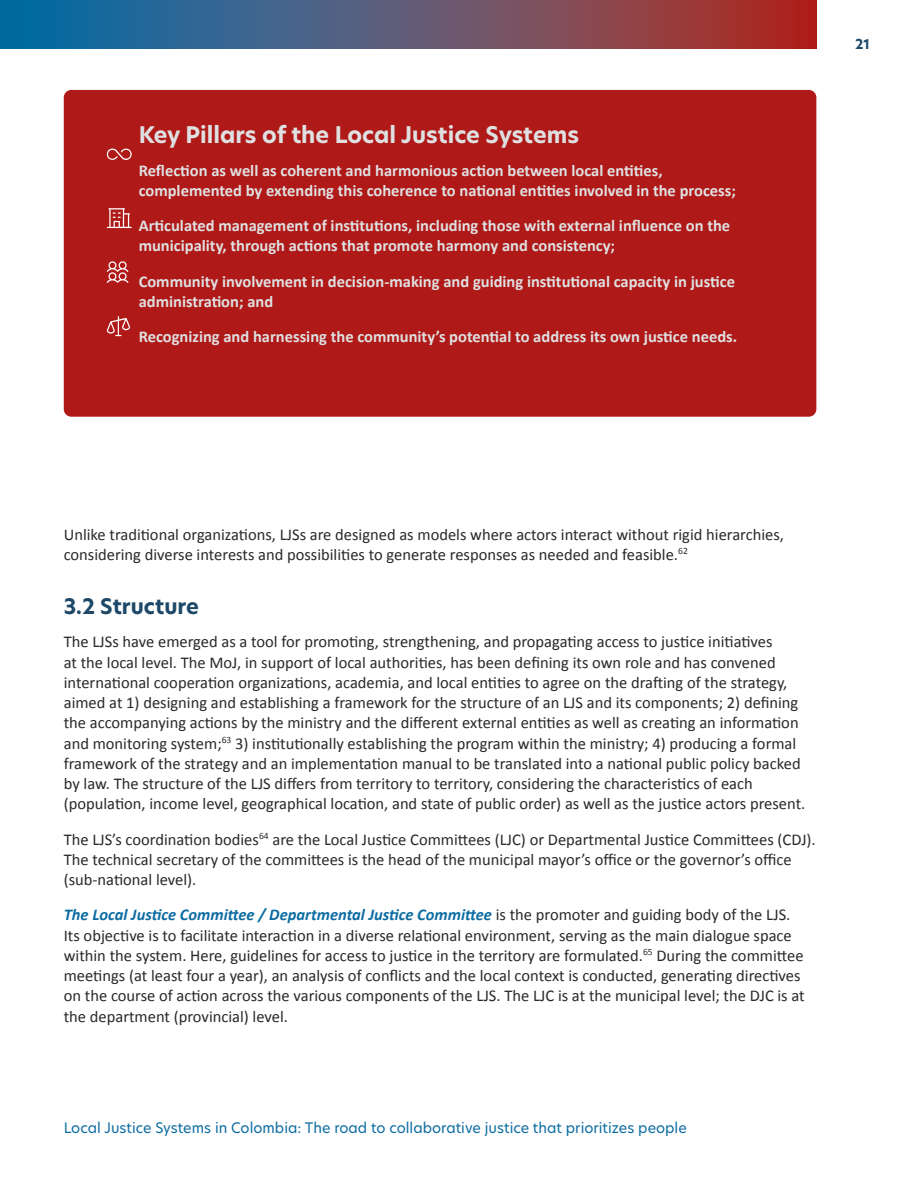
<style>
.page{position:relative;width:918px;height:1188px;background:#fff}
.page>*{position:absolute;margin:0;border:0;box-sizing:border-box;transform-origin:0 0}
.Box_Header{font:700 22.5px "New Hero";color:#dfe0e1}
.Chapter_Sub-headings{font:700 21px "New Hero";color:#1d4868}
.Body_Text{font:16.5px/20.2px "Calibri";color:#282929}
.Box_Paragraph{font:700 16.5px/20.2px "Calibri";color:#dfe0e1}
.t1{font:14.25px "New Hero";color:#0c6ca2}
.t2{font:700 13.5px "New Hero";color:#1d4868}
.s1{font-weight:700;font-style:italic;color:#0c6ca2}
</style>
<div class="page">
<svg style="left:0;top:0;width:816px;height:49px;background:#5d546d"></svg>
<div style="left:64px;top:90px;width:752px;height:327px;background:#af1917;border-radius:8px"></div>
<svg style="left:107px;top:208px;width:25px;height:20px"></svg>
<svg style="left:107px;top:149px;width:25px;height:11px"></svg>
<svg style="left:107px;top:316px;width:23px;height:20px"></svg>
<svg style="left:107px;top:261px;width:21px;height:22px"></svg>
<p class="Box_Header" style="left:139px;top:119px;width:442px">Key Pillars of the Local Justice Systems</p>
<p class="Box_Paragraph" style="left:139px;top:159px;width:599px">Reflection as well as coherent and harmonious action between local entities, complemented by extending this coherence to national entities involved in the process;</p>
<p class="Box_Paragraph" style="left:139px;top:215px;width:593px">Articulated management of institutions, including those with external influence on the municipality, through actions that promote harmony and consistency;</p>
<p class="Box_Paragraph" style="left:139px;top:270px;width:598px">Community involvement in decision-making and guiding institutional capacity in justice administration; and</p>
<p class="Box_Paragraph" style="left:139px;top:326px;width:600px">Recognizing and harnessing the community’s potential to address its own justice needs.</p>
<p class="t2" style="left:855px;top:34px;width:16px">21</p>
<p class="Body_Text" style="left:64px;top:524px;width:722px">Unlike traditional organizations, LJSs are designed as models where actors interact without rigid hierarchies, considering diverse interests and possibilities to generate responses as needed and feasible.<sup>62</sup></p>
<p class="Chapter_Sub-headings" style="left:64px;top:592px;width:137px">3.2 Structure</p>
<p class="Body_Text" style="left:64px;top:631px;width:743px">The LJSs have emerged as a tool for promoting, strengthening, and propagating access to justice initiatives<br>at the local level. The MoJ, in support of local authorities, has been defining its own role and has convened international cooperation organizations, academia, and local entities to agree on the drafting of the strategy, aimed at 1) designing and establishing a framework for the structure of an LJS and its components; 2) defining the accompanying actions by the ministry and the different external entities as well as creating an information and monitoring system;<sup>63</sup> 3) institutionally establishing the program within the ministry; 4) producing a formal framework of the strategy and an implementation manual to be translated into a national public policy backed by law. The structure of the LJS differs from territory to territory, considering the characteristics of each (population, income level, geographical location, and state of public order) as well as the justice actors present.</p>
<p class="Body_Text" style="left:64px;top:829px;width:754px">The LJS’s coordination bodies<sup>64</sup> are the Local Justice Committees (LJC) or Departmental Justice Committees (CDJ).<br>The technical secretary of the committees is the head of the municipal mayor’s office or the governor’s office (sub-national level).</p>
<p class="Body_Text" style="left:64px;top:904px;width:743px"><span class="s1">The Local Justice Committee / Departmental Justice Committee</span> is the promoter and guiding body of the LJS.<br>Its objective is to facilitate interaction in a diverse relational environment, serving as the main dialogue space within the system. Here, guidelines for access to justice in the territory are formulated.<sup>65</sup> During the committee meetings (at least four a year), an analysis of conflicts and the local context is conducted, generating directives on the course of action across the various components of the LJS. The LJC is at the municipal level; the DJC is at the department (provincial) level.</p>
<p class="t1" style="left:64px;top:1118px;width:625px">Local Justice Systems in Colombia: The road to collaborative justice that prioritizes people</p>
</div>
